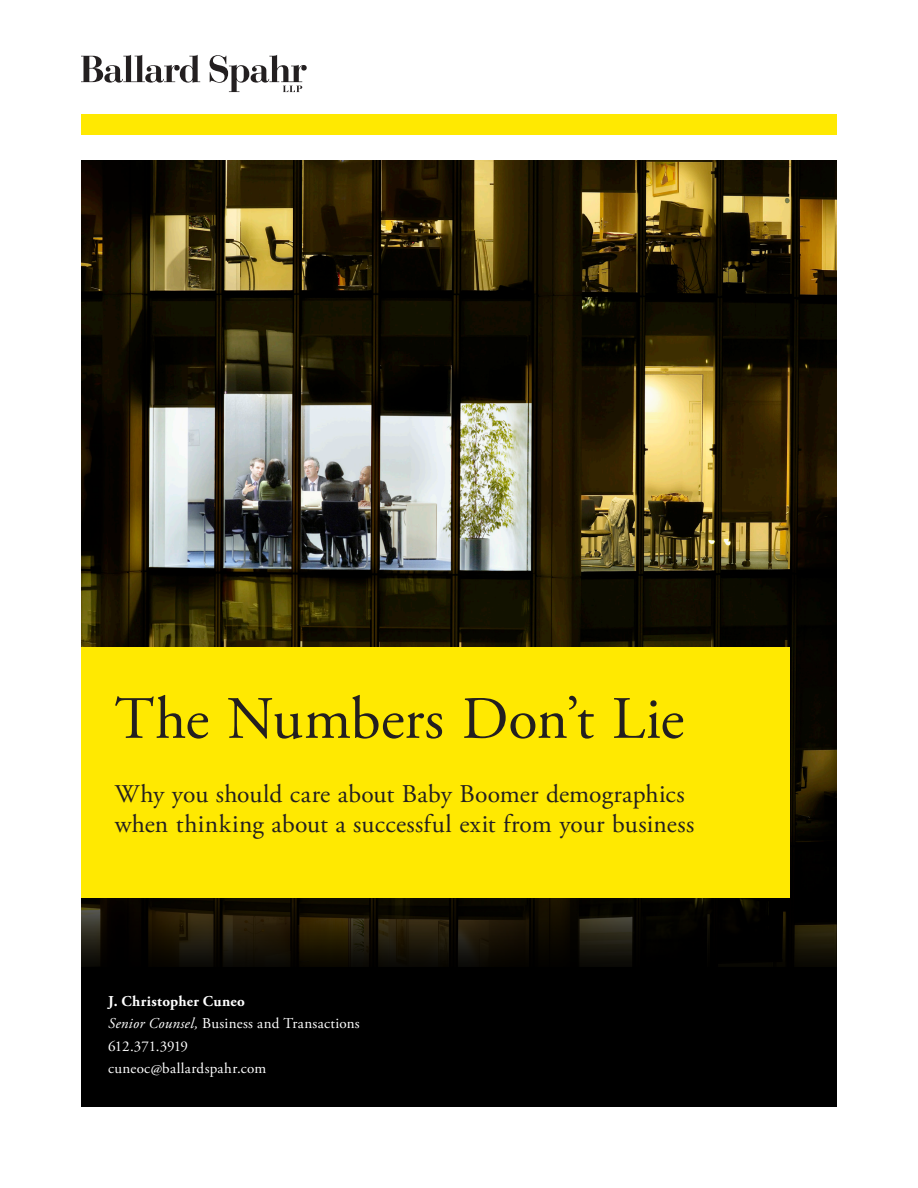
<style>
.page{position:relative;width:918px;height:1188px;background:#fff}
.page>*{position:absolute;margin:0;border:0;box-sizing:border-box;transform-origin:0 0}
.t1{font:60px "Adobe Garamond Pro";letter-spacing:-.005em;color:#231f20}
.t2{font:25.5px/30px "Adobe Garamond Pro";letter-spacing:.01em;color:#231f20}
.BODY_COPY__COLUMN{font:15px/22.5px "Adobe Garamond Pro";letter-spacing:.02em;color:#fff}
.s1{font-weight:700}
.s2{font-style:italic}
</style>
<div class="page">
<img style="left:81px;top:160px;width:756px;height:676px">
<svg style="left:81px;top:836px;width:756px;height:132px;background:#100c04"></svg>
<div style="left:81px;top:968px;width:756px;height:139px;background:#000"></div>
<div style="left:81px;top:647px;width:708px;height:251px;background:#ffe901"></div>
<svg style="left:81px;top:55px;width:119px;height:28px"></svg>
<svg style="left:210px;top:55px;width:97px;height:37px"></svg>
<div style="left:81px;top:114px;width:756px;height:20px;background:#ffe901"></div>
<p class="t1" style="left:115px;top:683px;width:571px">The Numbers Don’t Lie</p>
<p class="t2" style="left:115px;top:779px;width:581px">Why you should care about Baby Boomer demographics when thinking about a successful exit from your business</p>
<p class="BODY_COPY__COLUMN" style="left:108px;top:990px;width:253px"><span class="s1">J. Christopher Cuneo<br></span><span class="s2">Senior Counsel,</span> Business and Transactions<br>612.371.3919<br>cuneoc@ballardspahr.com</p>
</div>
